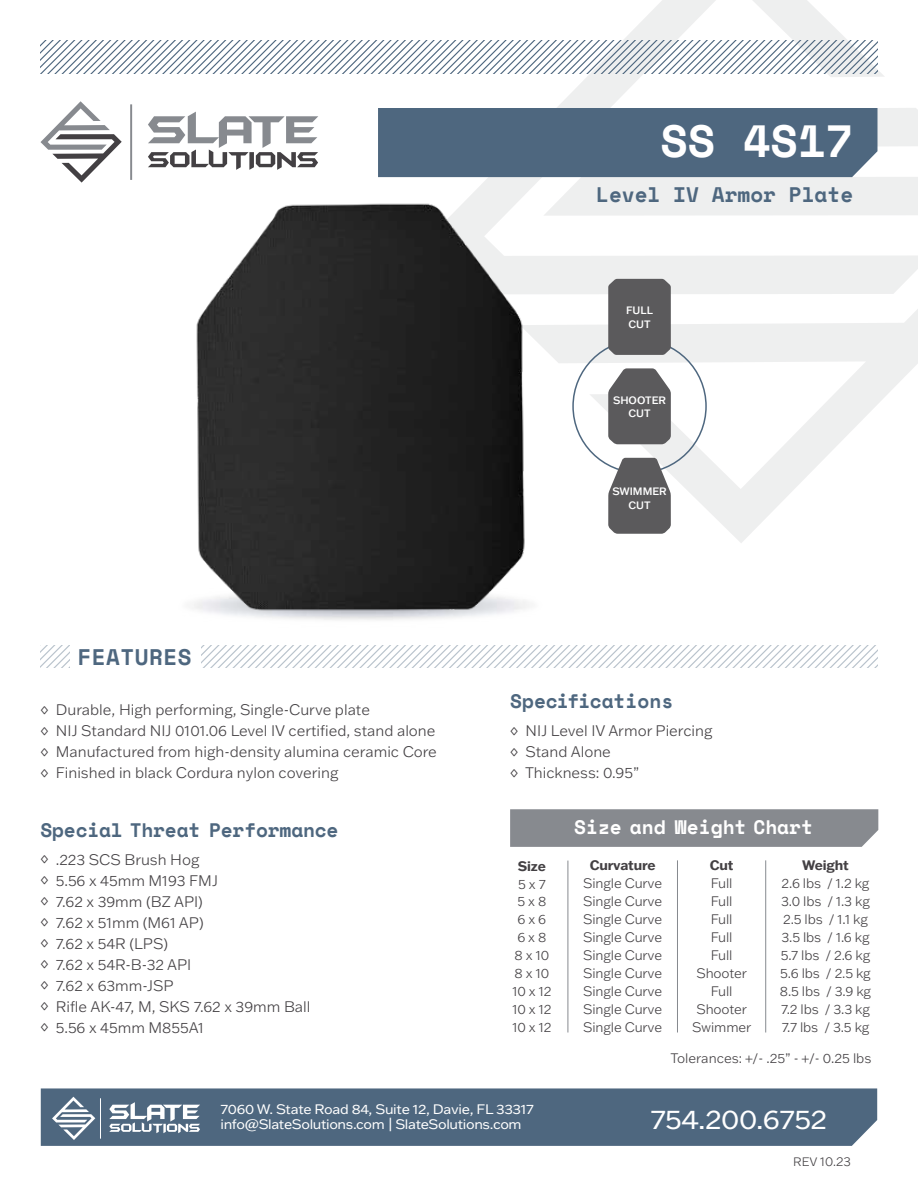
<style>
.page{position:relative;width:918px;height:1188px;background:#fff}
.page>*{position:absolute;margin:0;border:0;box-sizing:border-box;transform-origin:0 0}
.t1{font:700 45px "Space Mono";color:#fff}
.t2{font:27px "Franklin Gothic ATF";letter-spacing:-.015em;color:#fff;scale:1.05 1}
.t3{font:700 22.5px "Space Mono";letter-spacing:.025em;color:#4e677f}
.t4{font:700 21px "Space Mono";color:#4e677f}
.t5{font:700 19.5px "Space Mono";letter-spacing:-.01em;color:#4e677f}
.t6{font:700 19.5px "Space Mono";color:#fff}
.t7{font:300 15px/21px "Franklin Gothic ATF";color:#434043}
.t8{font:300 13.5px/18px "Franklin Gothic ATF";letter-spacing:-.01em;color:#434043;text-align:center}
.t9{font:13.5px/15px "Franklin Gothic ATF";letter-spacing:-.025em;color:#fff;scale:1.05 1}
.t10{font:700 13.5px "Franklin Gothic ATF";letter-spacing:-.01em;color:#434043}
.t11{font:300 12px "Franklin Gothic ATF";color:#434043}
.t12{font:500 10.5px/13.5px "Franklin Gothic ATF";color:#fff;text-align:center}
</style>
<div class="page">
<svg style="left:532px;top:309px;width:386px;height:234px"></svg>
<svg style="left:430px;top:0;width:488px;height:294px"></svg>
<div style="left:378px;top:108px;width:500px;height:69px;background:#4e677f"></div>
<svg style="left:41px;top:101px;width:81px;height:82px"></svg>
<hr style="left:130px;top:104px;width:2px;height:76px;background:#878a8f">
<svg style="left:148px;top:112px;width:170px;height:58px"></svg>
<hr style="left:765px;top:860px;width:1px;height:173px;background:#878a8f">
<hr style="left:677px;top:860px;width:1px;height:173px;background:#878a8f">
<hr style="left:568px;top:861px;width:1px;height:172px;background:#878a8f">
<div style="left:510px;top:809px;width:368px;height:38px;background:#878a8f"></div>
<div style="left:41px;top:1088px;width:836px;height:58px;background:#4e677f"></div>
<svg style="left:52px;top:1097px;width:43px;height:43px"></svg>
<hr style="left:100px;top:1098px;width:1px;height:41px;background:#fff">
<svg style="left:109px;top:1102px;width:91px;height:31px"></svg>
<div style="left:608px;top:279px;width:63px;height:76px;background:#5b5a5c"></div>
<svg style="left:608px;top:368px;width:63px;height:76px;background:#6a6a6b"></svg>
<svg style="left:608px;top:458px;width:63px;height:76px;background:#6e6d6f"></svg>
<svg style="left:40px;top:646px;width:838px;height:21px"></svg>
<div style="left:70px;top:640px;width:130px;height:32px;background:#fff"></div>
<svg style="left:41px;top:40px;width:837px;height:33px"></svg>
<img style="left:190px;top:195px;width:342px;height:422px">
<h1 class="t1" style="left:660px;top:107px;width:194px">SS 4S17</h1>
<h3 class="t4" style="left:596px;top:178px;width:259px">Level IV Armor Plate</h3>
<p class="t12" style="left:626px;top:303px;width:28px;text-align:left">FULL<br>CUT</p>
<p class="t12" style="left:613px;top:393px;width:55px">SHOOTER<br>CUT</p>
<h3 class="t3" style="left:78px;top:639px;width:116px">FEATURES</h3>
<p class="t7" style="left:40px;top:699px;width:398px">◊ Durable, High performing, Single-Curve plate<br>◊ NIJ Standard NIJ 0101.06 Level IV certified, stand alone ◊ Manufactured from high-density alumina ceramic Core ◊ Finished in black Cordura nylon covering</p>
<h3 class="t5" style="left:40px;top:815px;width:299px">Special Threat Performance</h3>
<p class="t7" style="left:40px;top:848px;width:272px">◊ .223 SCS Brush Hog<br>◊ 5.56 x 45mm M193 FMJ<br>◊ 7.62 x 39mm (BZ API)<br>◊ 7.62 x 51mm (M61 AP)<br>◊ 7.62 x 54R (LPS)<br>◊ 7.62 x 54R-B-32 API<br>◊ 7.62 x 63mm-JSP<br>◊ Rifle AK-47, M, SKS 7.62 x 39mm Ball ◊ 5.56 x 45mm M855A1</p>
<p class="t12" style="left:612px;top:484px;width:56px">SWIMMER<br>CUT</p>
<h3 class="t5" style="left:510px;top:686px;width:165px">Specifications</h3>
<p class="t7" style="left:510px;top:720px;width:204px">◊ NIJ Level IV Armor Piercing ◊ Stand Alone<br>◊ Thickness: 0.95”</p>
<p class="t10" style="left:518px;top:857px;width:30px">Size</p>
<p class="t8" style="left:512px;top:874px;width:40px">5 x 7<br>5 x 8<br>6 x 6<br>6 x 8<br>8 x 10<br>8 x 10<br>10 x 12<br>10 x 12<br>10 x 12</p>
<h3 class="t6" style="left:574px;top:812px;width:240px">Size and Weight Chart</h3>
<p class="t10" style="left:590px;top:857px;width:67px">Curvature</p>
<p class="t8" style="left:583px;top:874px;width:80px;text-align:justify">Single Curve Single Curve Single Curve Single Curve Single Curve Single Curve Single Curve Single Curve Single Curve</p>
<p class="t10" style="left:710px;top:857px;width:25px">Cut</p>
<p class="t8" style="left:692px;top:874px;width:61px">Full<br>Full<br>Full<br>Full<br>Full<br>Shooter<br>Full<br>Shooter<br>Swimmer</p>
<p class="t10" style="left:802px;top:856px;width:48px">Weight</p>
<p class="t8" style="left:780px;top:874px;width:93px;text-align:left">2.6 lbs / 1.2 kg<br>3.0 lbs / 1.3 kg<br>2.5 lbs / 1.1 kg<br>3.5 lbs / 1.6 kg<br>5.7 lbs / 2.6 kg<br>5.6 lbs / 2.5 kg<br>8.5 lbs / 3.9 kg<br>7.2 lbs / 3.3 kg<br>7.7 lbs / 3.5 kg</p>
<p class="t8" style="left:670px;top:1049px;width:203px">Tolerances: +/- .25” - +/- 0.25 lbs</p>
<p class="t9" style="left:221px;top:1102px;width:300px">7060 W. State Road 84, Suite 12, Davie, FL 33317 info@SlateSolutions.com | SlateSolutions.com</p>
<h2 class="t2" style="left:650px;top:1101px;width:170px">754.200.6752</h2>
<p class="t11" style="left:793px;top:1154px;width:59px">REV 10.23</p>
</div>
